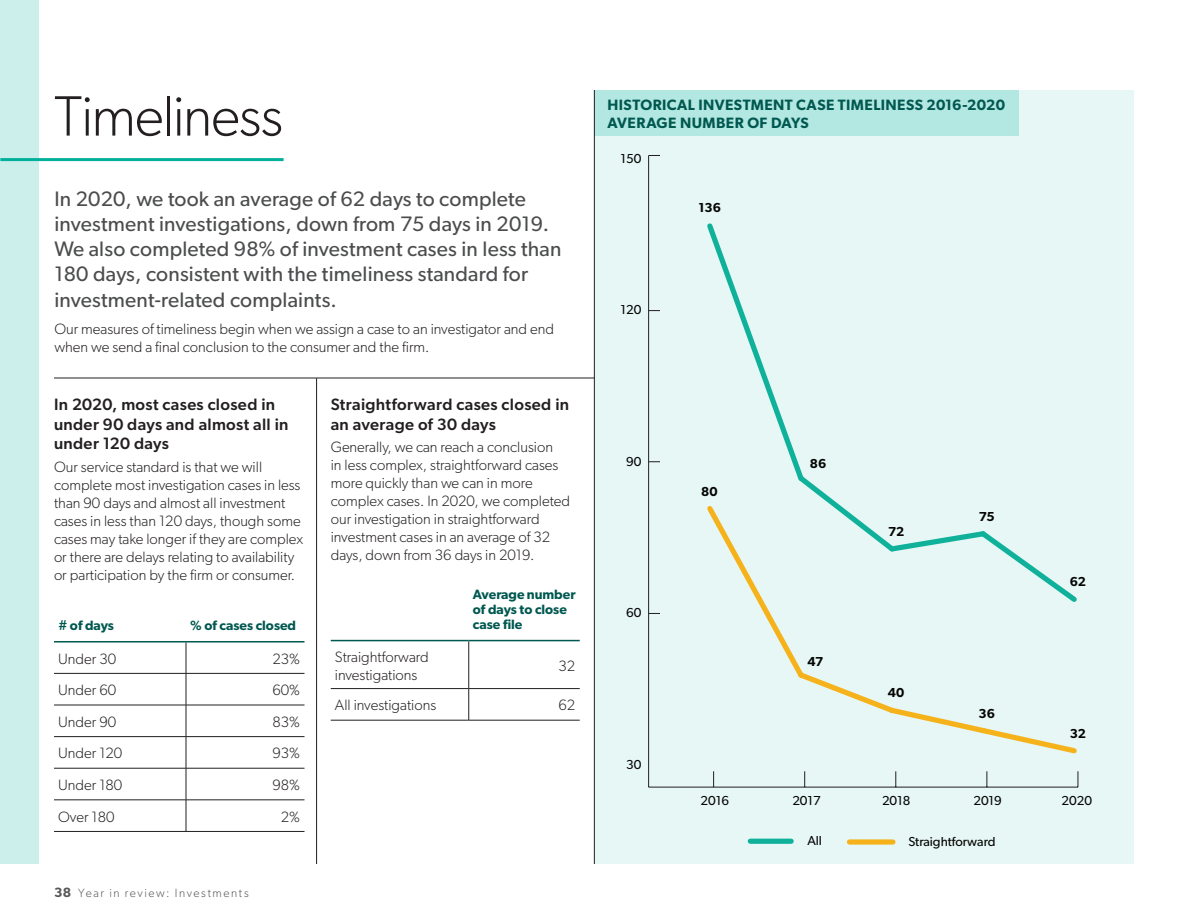
<style>
.page{position:relative;width:1188px;height:918px;background:#fff}
.page>*{position:absolute;margin:0;border:0;box-sizing:border-box;transform-origin:0 0}
.H1-Page{font:300 57px "Gibson";letter-spacing:-.02em;color:#231f20}
.First_Para{font:21px/25.2px "Gibson";letter-spacing:.01em;color:#4b4c4d}
.Body_head_-_h1{font:500 16.5px/19.5px "Gibson";letter-spacing:.02em;color:#231f20}
.body_copy{font:300 15px/18px "Gibson";color:#231f20}
.Figure_Title___Subhe{font:600 15px/18px "Gibson";letter-spacing:.03em;color:#005850}
.body_copy-2{font:600 13.5px/15px "Gibson";color:#005850}
.t1{font:13.05px "Gibson";color:#040503}
.t2{font:600 13.05px "Gibson";color:#040503}
.t3{font:300 12px "Gibson";letter-spacing:.13em;color:#57585a}
.s1{font-weight:600;font-size:13.5px}
</style>
<div class="page">
<div style="left:0;top:1px;width:39px;height:863px;background:#ccefeb"></div>
<div style="left:594px;top:90px;width:540px;height:774px;background:#e6f7f5"></div>
<div style="left:594px;top:90px;width:425px;height:46px;background:#b3e7e1"></div>
<hr style="left:594px;top:90px;width:1px;height:774px;background:#231f20">
<hr style="left:316px;top:378px;width:1px;height:486px;background:#231f20">
<hr style="left:54px;top:378px;width:541px;height:1px;background:#231f20">
<hr style="left:0;top:158px;width:284px;height:3px;background:#00b09a">
<hr style="left:186px;top:643px;width:1px;height:30px;background:#231f20">
<hr style="left:54px;top:673px;width:132px;height:1px;background:#231f20">
<hr style="left:186px;top:673px;width:118px;height:1px;background:#231f20">
<hr style="left:186px;top:674px;width:1px;height:31px;background:#231f20">
<hr style="left:54px;top:705px;width:132px;height:1px;background:#231f20">
<hr style="left:186px;top:705px;width:118px;height:1px;background:#231f20">
<hr style="left:186px;top:705px;width:1px;height:31px;background:#231f20">
<hr style="left:54px;top:736px;width:132px;height:1px;background:#231f20">
<hr style="left:186px;top:736px;width:118px;height:1px;background:#231f20">
<hr style="left:186px;top:737px;width:1px;height:31px;background:#231f20">
<hr style="left:54px;top:768px;width:132px;height:1px;background:#231f20">
<hr style="left:186px;top:768px;width:118px;height:1px;background:#231f20">
<hr style="left:186px;top:768px;width:1px;height:32px;background:#231f20">
<hr style="left:54px;top:800px;width:132px;height:1px;background:#231f20">
<hr style="left:186px;top:800px;width:118px;height:1px;background:#231f20">
<hr style="left:186px;top:800px;width:1px;height:31px;background:#231f20">
<hr style="left:54px;top:831px;width:132px;height:1px;background:#231f20">
<hr style="left:186px;top:831px;width:118px;height:1px;background:#231f20">
<hr style="left:54px;top:641px;width:132px;height:2px;background:#005850">
<hr style="left:186px;top:641px;width:118px;height:2px;background:#005850">
<hr style="left:468px;top:641px;width:1px;height:47px;background:#231f20">
<hr style="left:331px;top:688px;width:138px;height:1px;background:#231f20">
<hr style="left:469px;top:688px;width:111px;height:1px;background:#231f20">
<hr style="left:468px;top:689px;width:1px;height:31px;background:#231f20">
<hr style="left:331px;top:720px;width:138px;height:1px;background:#231f20">
<hr style="left:469px;top:720px;width:111px;height:1px;background:#231f20">
<hr style="left:331px;top:640px;width:138px;height:1px;background:#005850">
<hr style="left:469px;top:640px;width:111px;height:1px;background:#005850">
<hr style="left:648px;top:155px;width:1px;height:632px;background:#231f20">
<hr style="left:649px;top:787px;width:429px;height:1px;background:#231f20">
<svg style="left:713px;top:771px;width:1px;height:16px"></svg>
<svg style="left:804px;top:771px;width:1px;height:16px"></svg>
<svg style="left:896px;top:771px;width:1px;height:16px"></svg>
<svg style="left:987px;top:771px;width:1px;height:16px"></svg>
<svg style="left:1078px;top:771px;width:1px;height:16px"></svg>
<svg style="left:760px;top:607px;width:317px;height:147px"></svg>
<svg style="left:707px;top:223px;width:370px;height:384px"></svg>
<div style="left:849px;top:839px;width:44px;height:6px;background:#f6b21b"></div>
<div style="left:750px;top:839px;width:41px;height:5px;background:#0fb19a"></div>
<p class="H1-Page" style="left:54px;top:82px;width:230px">Timeliness</p>
<p class="First_Para" style="left:54px;top:186px;width:509px">In 2020, we took an average of 62 days to complete investment investigations, down from 75 days in 2019.<br>We also completed 98% of investment cases in less than 180 days, consistent with the timeliness standard for investment-related complaints.</p>
<p class="body_copy" style="left:54px;top:319px;width:501px">Our measures of timeliness begin when we assign a case to an investigator and end when we send a final conclusion to the consumer and the firm.</p>
<p class="Body_head_-_h1" style="left:54px;top:395px;width:236px">In 2020, most cases closed in under 90 days and almost all in under 120 days</p>
<p class="body_copy" style="left:54px;top:457px;width:251px">Our service standard is that we will complete most investigation cases in less than 90 days and almost all investment cases in less than 120 days, though some cases may take longer if they are complex or there are delays relating to availability or participation by the firm or consumer.</p>
<p class="body_copy-2" style="left:58px;top:617px;width:57px"># of days</p>
<p class="body_copy-2" style="left:190px;top:617px;width:107px">% of cases closed</p>
<p class="body_copy" style="left:58px;top:649px;width:59px">Under 30</p>
<p class="body_copy" style="left:272px;top:649px;width:29px">23%</p>
<p class="body_copy" style="left:58px;top:681px;width:59px">Under 60</p>
<p class="body_copy" style="left:272px;top:681px;width:29px">60%</p>
<p class="body_copy" style="left:58px;top:712px;width:59px">Under 90</p>
<p class="body_copy" style="left:272px;top:712px;width:29px">83%</p>
<p class="body_copy" style="left:58px;top:744px;width:66px">Under 120</p>
<p class="body_copy" style="left:273px;top:744px;width:29px">93%</p>
<p class="body_copy" style="left:58px;top:776px;width:66px">Under 180</p>
<p class="body_copy" style="left:272px;top:776px;width:29px">98%</p>
<p class="body_copy" style="left:58px;top:807px;width:58px">Over 180</p>
<p class="body_copy" style="left:281px;top:807px;width:21px">2%</p>
<p class="t3" style="left:54px;top:886px;width:196px"><span class="s1">38</span> Year in review: Investments</p>
<p class="Body_head_-_h1" style="left:331px;top:395px;width:240px">Straightforward cases closed in an average of 30 days</p>
<p class="body_copy" style="left:331px;top:438px;width:241px">Generally, we can reach a conclusion<br>in less complex, straightforward cases more quickly than we can in more complex cases. In 2020, we completed our investigation in straightforward investment cases in an average of 32 days, down from 36 days in 2019.</p>
<p class="body_copy-2" style="left:473px;top:586px;width:104px">Average number of days to close case file</p>
<p class="body_copy" style="left:335px;top:647px;width:95px">Straightforward investigations</p>
<p class="body_copy" style="left:558px;top:656px;width:18px">32</p>
<p class="body_copy" style="left:335px;top:696px;width:103px">All investigations</p>
<p class="body_copy" style="left:558px;top:696px;width:18px">62</p>
<p class="Figure_Title___Subhe" style="left:608px;top:96px;width:399px">HISTORICAL INVESTMENT CASE TIMELINESS 2016-2020<br>AVERAGE NUMBER OF DAYS</p>
<p class="t1" style="left:621px;top:151px;width:22px">150</p>
<p class="t1" style="left:621px;top:302px;width:22px">120</p>
<p class="t1" style="left:626px;top:453px;width:17px">90</p>
<p class="t1" style="left:626px;top:605px;width:17px">60</p>
<p class="t1" style="left:626px;top:756px;width:17px">30</p>
<p class="t2" style="left:698px;top:200px;width:24px">136</p>
<p class="t2" style="left:701px;top:483px;width:18px">80</p>
<p class="t2" style="left:810px;top:456px;width:18px">86</p>
<p class="t2" style="left:808px;top:653px;width:17px">47</p>
<p class="t2" style="left:888px;top:524px;width:18px">72</p>
<p class="t2" style="left:888px;top:685px;width:18px">40</p>
<p class="t2" style="left:979px;top:508px;width:17px">75</p>
<p class="t2" style="left:979px;top:705px;width:18px">36</p>
<p class="t2" style="left:1070px;top:574px;width:18px">62</p>
<p class="t2" style="left:1070px;top:725px;width:18px">32</p>
<p class="t1" style="left:700px;top:793px;width:30px">2016</p>
<p class="t1" style="left:792px;top:793px;width:30px">2017</p>
<p class="t1" style="left:882px;top:793px;width:30px">2018</p>
<p class="t1" style="left:973px;top:793px;width:30px">2019</p>
<p class="t1" style="left:1062px;top:793px;width:32px">2020</p>
<p class="t1" style="left:807px;top:833px;width:16px">All</p>
<p class="t1" style="left:908px;top:834px;width:89px">Straightforward</p>
</div>
